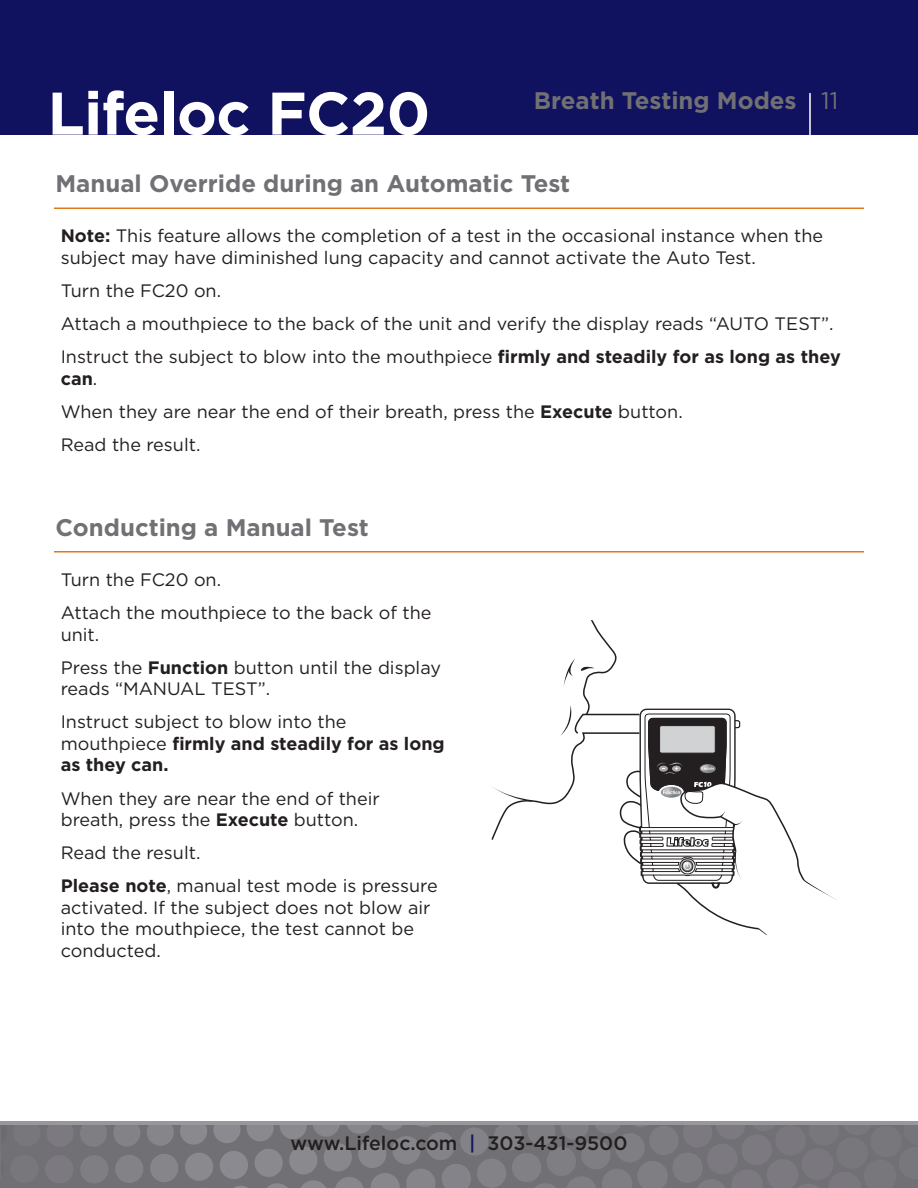
<style>
.page{position:relative;width:918px;height:1188px;background:#fff}
.page>*{position:absolute;margin:0;border:0;box-sizing:border-box;transform-origin:0 0}
.t1{font:700 60px "Gotham";letter-spacing:-.01em;color:#fff}
.t2{font:700 24px "Gotham";color:#717074}
.t3{font:24px "Gotham";color:#717074}
.t4{font:500 19.5px "Gotham";color:#231f20}
.t5{font:18px/33px "Gotham";color:#231f20}
.t6{font:700 18px/21.6px "Gotham";color:#231f20}
.s1{font-weight:700}
.s2{font-weight:400}
.s3{color:#11125f}
</style>
<div class="page">
<hr style="left:0;top:0;width:1px;height:134px;background:#11125f">
<div style="left:1px;top:0;width:917px;height:134px;background:#11125f"></div>
<hr style="left:0;top:1124px;width:1px;height:64px;background:#717074">
<div style="left:1px;top:1124px;width:917px;height:64px;background:#78777c"></div>
<svg style="left:113px;top:1125px;width:706px;height:63px"></svg>
<div style="left:80px;top:1155px;width:29px;height:29px;background:#7f7e83;border-radius:50%"></div>
<svg style="left:0;top:1121px;width:73px;height:62px"></svg>
<hr style="left:1px;top:1121px;width:917px;height:4px;background:#98989c">
<hr style="left:809px;top:93px;width:2px;height:64px;background:#fff">
<hr style="left:54px;top:208px;width:810px;height:1px;background:#de791b">
<hr style="left:54px;top:551px;width:810px;height:2px;background:#de791b">
<svg style="left:491px;top:620px;width:347px;height:315px"></svg>
<h1 class="t1" style="left:48px;top:74px;width:384px">Lifeloc FC20</h1>
<h2 class="t2" style="left:534px;top:85px;width:264px">Breath Testing Modes</h2>
<h2 class="t3" style="left:821px;top:85px;width:19px">11</h2>
<h2 class="t2" style="left:56px;top:168px;width:516px">Manual Override during an Automatic Test</h2>
<p class="t5" style="left:61px;top:225px;width:764px;line-height:21.6px"><span class="s1">Note:</span> This feature allows the completion of a test in the occasional instance when the subject may have diminished lung capacity and cannot activate the Auto Test.</p>
<p class="t5" style="left:61px;top:274px;width:782px">Turn the FC20 on.<br>Attach a mouthpiece to the back of the unit and verify the display reads “AUTO TEST”.<br>Instruct the subject to blow into the mouthpiece <span class="s1">firmly and steadily for as long as they</span></p>
<p class="t5" style="left:61px;top:362px;width:624px"><span class="s1">can</span>.<br>When they are near the end of their breath, press the <span class="s1">Execute</span> button.<br>Read the result.</p>
<h2 class="t2" style="left:56px;top:511px;width:315px">Conducting a Manual Test</h2>
<p class="t5" style="left:61px;top:563px;width:372px">Turn the FC20 on.<br>Attach the mouthpiece to the back of the</p>
<p class="t5" style="left:61px;top:617px;width:382px">unit.<br>Press the <span class="s1">Function</span> button until the display</p>
<p class="t5" style="left:61px;top:672px;width:287px">reads “MANUAL TEST”.<br>Instruct subject to blow into the</p>
<p class="t6" style="left:61px;top:733px;width:385px"><span class="s2">mouthpiece</span> firmly and steadily for as long as they can.</p>
<p class="t5" style="left:61px;top:787px;width:320px;line-height:21.6px">When they are near the end of their breath, press the <span class="s1">Execute</span> button.</p>
<p class="t5" style="left:61px;top:836px;width:378px">Read the result.<br><span class="s1">Please note</span>, manual test mode is pressure</p>
<p class="t5" style="left:61px;top:896px;width:371px;line-height:21.6px">activated. If the subject does not blow air into the mouthpiece, the test cannot be conducted.</p>
<p class="t4" style="left:291px;top:1131px;width:338px">www.Lifeloc.com <span class="s3">|</span> 303-431-9500</p>
</div>
